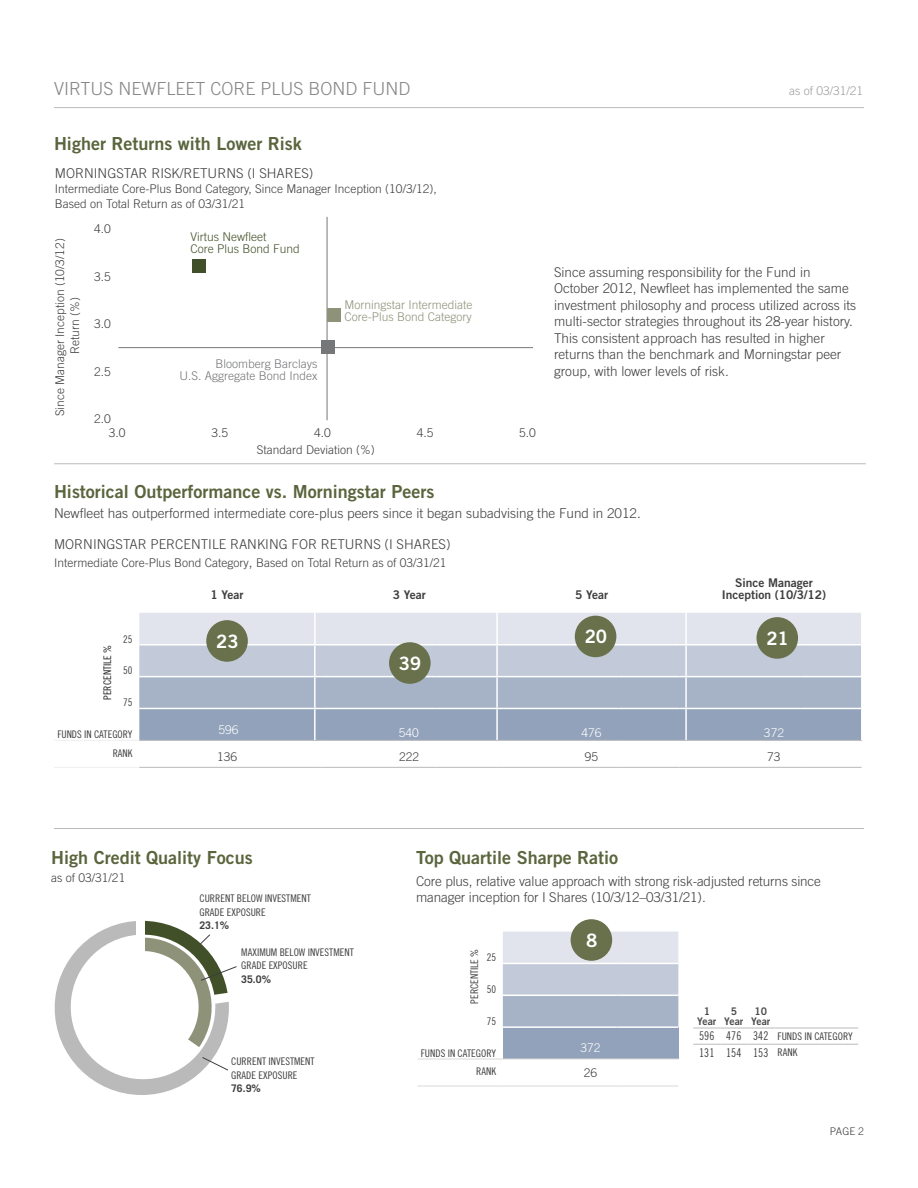
<style>
.page{position:relative;width:918px;height:1188px;background:#fff}
.page>*{position:absolute;margin:0;border:0;box-sizing:border-box;transform-origin:0 0}
.t1{font:18.45px "Trade Gothic LT Std Bd 2";color:#fff}
.t2{font:18px "Trade Gothic LT Std Bd 2";color:#5a653d}
.t3{font:300 18px "Trade Gothic LT Std";color:#868686}
.t4{font:300 13.5px/16.5px "Trade Gothic LT Std";color:#3e3e3f}
.t5{font:300 12px/15px "Trade Gothic LT Std";color:#3e3e3f;text-align:center}
.t6{font:12px/12px "Trade Gothic LT Std Bd 2";color:#3e3e3f;text-align:center}
.t7{font:300 12px/12px "Trade Gothic LT Std";color:#8e9279}
.t8{font:300 12px/12px "Trade Gothic LT Std";color:#767779;text-align:right}
.t9{font:300 12px/12px "Trade Gothic LT Std";color:#425029}
.t10{font:300 12px "Trade Gothic LT Std";color:#fff}
.t11{font:12px "Trade Gothic LT Std Cn 18";color:#3e3e3f;scale:.95 1}
.t12{font:300 12px "Trade Gothic LT Std";color:#9e9e9e}
.t13{font:10.5px/13.5px "Trade Gothic LT Std Cn 18";color:#3e3e3f}
.t14{font:10.5px/10.5px "Trade Gothic LT Std Bd 2";color:#4b4c4d;text-align:center}
.t15{font:700 10.5px "Trade Gothic LT Std";color:#3e3e3f}
.t16{font:10.5px "Trade Gothic LT Std Cn 18";color:#231f20}
.t17{font:300 10.5px "Trade Gothic LT Std";color:#3e3e3f}
.s1{font-size:13.5px}
.s2{font-size:12px}
.s3{font-size:10.5px}
</style>
<div class="page">
<hr style="left:54px;top:107px;width:810px;height:1px;background:#bababa">
<hr style="left:54px;top:828px;width:810px;height:1px;background:#bababa">
<hr style="left:54px;top:463px;width:812px;height:1px;background:#bababa">
<hr style="left:54px;top:740px;width:85px;height:1px;background:#eeefee">
<hr style="left:54px;top:767px;width:85px;height:1px;background:#eeefee">
<hr style="left:139px;top:767px;width:115px;height:1px;background:#bababa">
<hr style="left:254px;top:767px;width:61px;height:1px;background:#bababa">
<hr style="left:322px;top:767px;width:114px;height:1px;background:#bababa">
<hr style="left:436px;top:767px;width:61px;height:1px;background:#bababa">
<hr style="left:504px;top:767px;width:115px;height:1px;background:#bababa">
<hr style="left:619px;top:767px;width:60px;height:1px;background:#bababa">
<hr style="left:686px;top:767px;width:115px;height:1px;background:#bababa">
<hr style="left:801px;top:767px;width:61px;height:1px;background:#bababa">
<svg style="left:139px;top:613px;width:723px;height:128px;background:#b8c2d2"></svg>
<hr style="left:686px;top:708px;width:115px;height:1px;background:#fff">
<hr style="left:801px;top:708px;width:61px;height:1px;background:#fff">
<div style="left:206px;top:620px;width:42px;height:42px;background:#68714c;border-radius:50%"></div>
<div style="left:389px;top:642px;width:42px;height:42px;background:#68714c;border-radius:50%"></div>
<div style="left:575px;top:616px;width:41px;height:41px;background:#68714c;border-radius:50%"></div>
<div style="left:756px;top:617px;width:42px;height:42px;background:#68714c;border-radius:50%"></div>
<hr style="left:327px;top:217px;width:1px;height:203px;background:#767779">
<hr style="left:118px;top:347px;width:415px;height:1px;background:#767779">
<div style="left:192px;top:259px;width:14px;height:13px;background:#425029"></div>
<div style="left:321px;top:341px;width:14px;height:13px;background:#767779"></div>
<div style="left:328px;top:308px;width:13px;height:14px;background:#8e9279"></div>
<svg style="left:503px;top:932px;width:175px;height:94px;background:#c1cad8"></svg>
<div style="left:503px;top:1027px;width:175px;height:32px;background:#92a2ba"></div>
<hr style="left:418px;top:1059px;width:85px;height:1px;background:#d9d9d8">
<hr style="left:503px;top:1059px;width:115px;height:1px;background:#d9d9d8">
<hr style="left:618px;top:1059px;width:60px;height:1px;background:#d9d9d8">
<hr style="left:418px;top:1086px;width:85px;height:1px;background:#d9d9d8">
<hr style="left:503px;top:1086px;width:115px;height:1px;background:#d9d9d8">
<hr style="left:618px;top:1086px;width:60px;height:1px;background:#d9d9d8">
<hr style="left:503px;top:963px;width:115px;height:1px;background:#fff">
<hr style="left:618px;top:963px;width:60px;height:1px;background:#fff">
<hr style="left:503px;top:995px;width:115px;height:1px;background:#fff">
<hr style="left:618px;top:995px;width:60px;height:1px;background:#fff">
<hr style="left:503px;top:1026px;width:115px;height:2px;background:#fff">
<hr style="left:618px;top:1026px;width:60px;height:2px;background:#fff">
<div style="left:571px;top:919px;width:41px;height:42px;background:#68714c;border-radius:50%"></div>
<svg style="left:55px;top:920px;width:182px;height:175px"></svg>
<div style="left:231px;top:1057px;width:95px;height:46px;background:#fff"></div>
<svg style="left:693px;top:1028px;width:81px;height:1px"></svg>
<hr style="left:774px;top:1028px;width:84px;height:1px;background:#bababa">
<svg style="left:693px;top:1044px;width:81px;height:1px"></svg>
<hr style="left:774px;top:1044px;width:84px;height:1px;background:#bababa">
<h2 class="t3" style="left:54px;top:77px;width:358px">VIRTUS NEWFLEET CORE PLUS BOND FUND</h2>
<p class="t12" style="left:789px;top:83px;width:76px">as of 03/31/21</p>
<h2 class="t2" style="left:54px;top:132px;width:249px">Higher Returns with Lower Risk</h2>
<p class="t4" style="left:55px;top:165px;width:260px">MORNINGSTAR RISK/RETURNS (I SHARES)</p>
<p class="t5" style="left:55px;top:181px;width:383px;text-align:left">Intermediate Core-Plus Bond Category, Since Manager Inception (10/3/12),<br>Based on Total Return as of 03/31/21</p>
<p class="t5" style="left:52px;top:416px;width:180px;rotate:-90deg">Since Manager Inception (10/3/12)<br>Return (%)</p>
<p class="t5" style="left:94px;top:222px;width:18px">4.0</p>
<p class="t5" style="left:94px;top:269px;width:18px">3.5</p>
<p class="t5" style="left:94px;top:316px;width:18px">3.0</p>
<p class="t5" style="left:94px;top:364px;width:18px">2.5</p>
<p class="t5" style="left:94px;top:411px;width:18px">2.0</p>
<p class="t9" style="left:190px;top:231px;width:111px">Virtus Newfleet<br>Core Plus Bond Fund</p>
<p class="t8" style="left:179px;top:357px;width:140px">Bloomberg Barclays<br>U.S. Aggregate Bond Index</p>
<p class="t7" style="left:344px;top:299px;width:130px">Morningstar Intermediate<br>Core-Plus Bond Category</p>
<p class="t5" style="left:109px;top:425px;width:18px">3.0</p>
<p class="t5" style="left:211px;top:425px;width:18px">3.5</p>
<p class="t5" style="left:314px;top:425px;width:18px">4.0</p>
<p class="t5" style="left:417px;top:425px;width:18px">4.5</p>
<p class="t5" style="left:519px;top:425px;width:18px">5.0</p>
<p class="t5" style="left:257px;top:442px;width:120px">Standard Deviation (%)</p>
<p class="t4" style="left:554px;top:263px;width:304px">Since assuming responsibility for the Fund in October 2012, Newfleet has implemented the same investment philosophy and process utilized across its multi-sector strategies throughout its 28-year history.<br>This consistent approach has resulted in higher returns than the benchmark and Morningstar peer group, with lower levels of risk.</p>
<h2 class="t2" style="left:54px;top:480px;width:382px">Historical Outperformance vs. Morningstar Peers</h2>
<p class="t4" style="left:54px;top:504px;width:588px">Newfleet has outperformed intermediate core-plus peers since it began subadvising the Fund in 2012.</p>
<p class="t4" style="left:54px;top:536px;width:398px">MORNINGSTAR PERCENTILE RANKING FOR RETURNS (I SHARES)</p>
<p class="t5" style="left:54px;top:555px;width:394px">Intermediate Core-Plus Bond Category<span class="s1">,</span> Based on Total Return as of 03/31/21</p>
<p class="t6" style="left:211px;top:589px;width:34px">1 Year</p>
<p class="t6" style="left:393px;top:589px;width:34px">3 Year</p>
<p class="t6" style="left:575px;top:589px;width:34px">5 Year</p>
<p class="t6" style="left:722px;top:577px;width:106px">Since Manager<br>Inception (10/3/12)</p>
<p class="t13" style="left:123px;top:632px;width:11px">25</p>
<p class="t13" style="left:123px;top:664px;width:11px">50</p>
<p class="t13" style="left:123px;top:696px;width:11px">75</p>
<p class="t13" style="left:57px;top:728px;width:77px">FUNDS IN CATEGORY</p>
<p class="t16" style="left:101px;top:700px;width:57px;rotate:-90deg">PERCENTILE %</p>
<h1 class="t1" style="left:216px;top:630px;width:24px">23</h1>
<h1 class="t1" style="left:399px;top:652px;width:24px">39</h1>
<h1 class="t1" style="left:585px;top:625px;width:24px">20</h1>
<h1 class="t1" style="left:766px;top:627px;width:24px">21</h1>
<p class="t10" style="left:218px;top:722px;width:22px">596</p>
<p class="t10" style="left:399px;top:725px;width:22px">540</p>
<p class="t10" style="left:582px;top:725px;width:22px">476</p>
<p class="t10" style="left:764px;top:725px;width:22px">372</p>
<p class="t13" style="left:113px;top:746px;width:21px">RANK</p>
<p class="t5" style="left:217px;top:749px;width:22px">136</p>
<p class="t5" style="left:399px;top:749px;width:22px">222</p>
<p class="t5" style="left:585px;top:749px;width:15px">95</p>
<p class="t5" style="left:767px;top:749px;width:15px">73</p>
<h2 class="t2" style="left:51px;top:846px;width:203px">High Credit Quality Focus</h2>
<p class="t5" style="left:51px;top:870px;width:76px">as of 03/31/21</p>
<p class="t13" style="left:199px;top:892px;width:113px">CURRENT BELOW INVESTMENT<br>GRADE EXPOSURE</p>
<p class="t15" style="left:199px;top:919px;width:31px">23.1%</p>
<p class="t13" style="left:241px;top:945px;width:114px">MAXIMUM BELOW INVESTMENT<br>GRADE EXPOSURE</p>
<p class="t15" style="left:241px;top:973px;width:31px">35.0%</p>
<p class="t13" style="left:231px;top:1054px;width:85px">CURRENT INVESTMENT<br>GRADE EXPOSURE</p>
<p class="t15" style="left:231px;top:1082px;width:31px">76.9%</p>
<h2 class="t2" style="left:416px;top:846px;width:204px">Top Quartile Sharpe Ratio</h2>
<p class="t4" style="left:416px;top:873px;width:406px">Core plus, relative value approach with strong risk-adjusted returns since manager inception for I Shares (10/3/12–03/31/21).</p>
<p class="t13" style="left:467px;top:1004px;width:57px;rotate:-90deg">PERCENTILE %</p>
<p class="t13" style="left:487px;top:951px;width:11px">25</p>
<p class="t13" style="left:487px;top:983px;width:11px">50</p>
<p class="t13" style="left:487px;top:1014px;width:11px">75</p>
<p class="t13" style="left:421px;top:1046px;width:77px">FUNDS IN CATEGORY</p>
<h1 class="t1" style="left:586px;top:929px;width:13px">8</h1>
<p class="t10" style="left:581px;top:1041px;width:22px">372</p>
<p class="t13" style="left:476px;top:1065px;width:21px">RANK</p>
<p class="t5" style="left:584px;top:1065px;width:15px">26</p>
<p class="t14" style="left:697px;top:1005px;width:21px">1<br>Year</p>
<p class="t14" style="left:724px;top:1005px;width:21px">5<br>Year</p>
<p class="t14" style="left:751px;top:1005px;width:21px">10<br>Year</p>
<p class="t13" style="left:699px;top:1029px;width:155px"><span class="s2">596 476 342</span> FUNDS IN CATEGORY</p>
<p class="t11" style="left:699px;top:1045px;width:105px">131 154 153 <span class="s3">RANK</span></p>
<p class="t17" style="left:830px;top:1125px;width:36px">PAGE 2</p>
</div>
